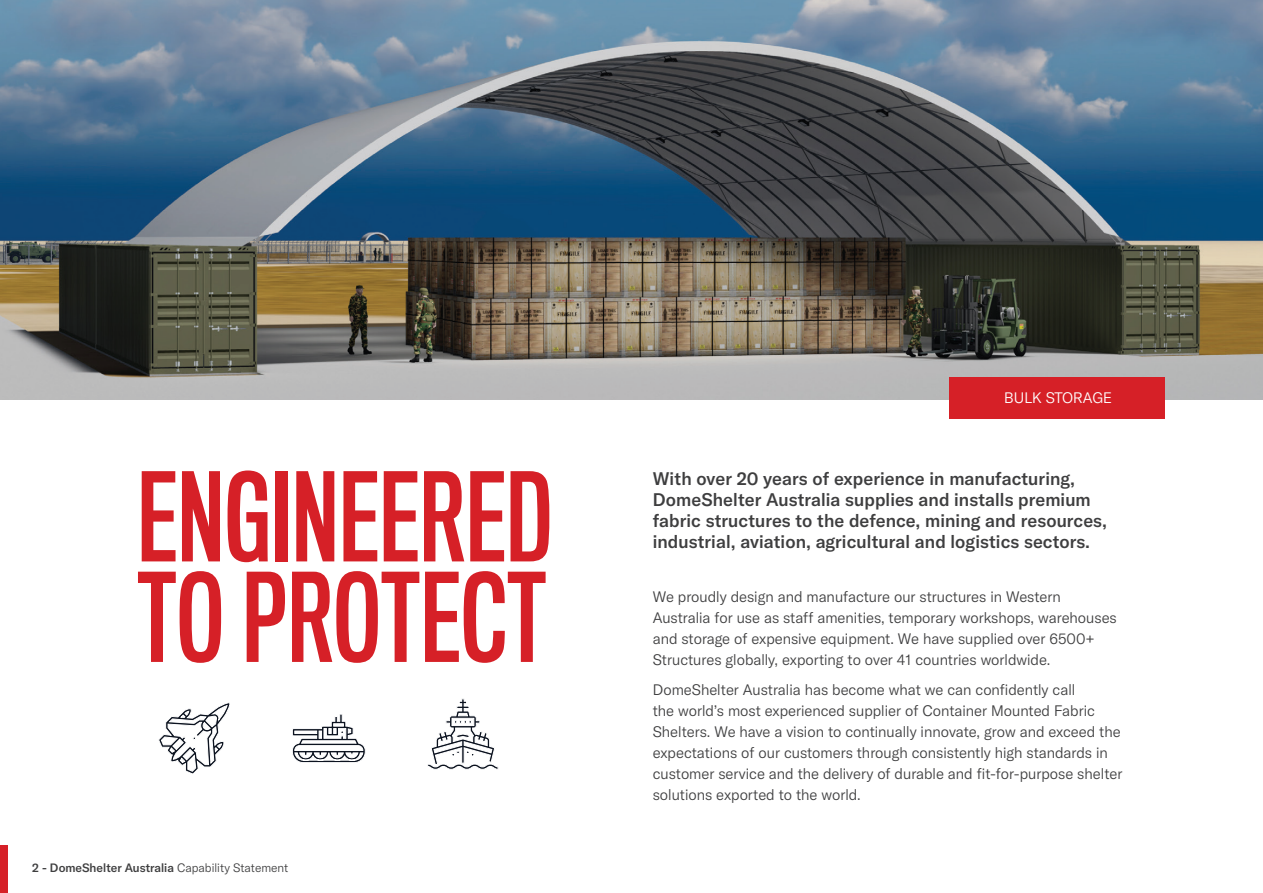
<style>
.page{position:relative;width:1263px;height:893px;background:#fff}
.page>*{position:absolute;margin:0;border:0;box-sizing:border-box;transform-origin:0 0}
.Page_heading{font:113.1px/100.5px "Titling Gothic FB Comp Standard";letter-spacing:.01em;color:#d62027}
.Subheading{font:500 18px/21px "GT America";letter-spacing:.005em;color:#3e3e3f}
.t1{font:300 15px/21px "GT America";color:#3e3e3f}
.t2{font:300 15px "GT America";color:#fff}
.t3{font:500 12px "GT America";color:#3e3e3f}
.s1{font-weight:300}
</style>
<div class="page">
<div style="left:0;top:845px;width:8px;height:48px;background:#d62027"></div>
<img style="left:0;top:0;width:1263px;height:400px">
<div style="left:950px;top:377px;width:215px;height:41px;background:#d62027"></div>
<svg style="left:292px;top:714px;width:74px;height:49px"></svg>
<svg style="left:159px;top:702px;width:71px;height:72px"></svg>
<svg style="left:427px;top:698px;width:71px;height:72px"></svg>
<p class="t2" style="left:1004px;top:389px;width:109px">BULK STORAGE</p>
<p class="Page_heading" style="left:138px;top:470px;width:415px">ENGINEERED<br>TO PROTECT</p>
<p class="Subheading" style="left:653px;top:468px;width:456px">With over 20 years of experience in manufacturing, DomeShelter Australia supplies and installs premium fabric structures to the defence, mining and resources, industrial, aviation, agricultural and logistics sectors.</p>
<p class="t1" style="left:653px;top:586px;width:465px">We proudly design and manufacture our structures in Western Australia for use as staff amenities, temporary workshops, warehouses and storage of expensive equipment. We have supplied over 6500+ Structures globally, exporting to over 41 countries worldwide.</p>
<p class="t1" style="left:653px;top:679px;width:471px">DomeShelter Australia has become what we can confidently call<br>the world’s most experienced supplier of Container Mounted Fabric Shelters. We have a vision to continually innovate, grow and exceed the expectations of our customers through consistently high standards in customer service and the delivery of durable and fit-for-purpose shelter solutions exported to the world.</p>
<p class="t3" style="left:32px;top:861px;width:257px">2 - DomeShelter Australia <span class="s1">Capability Statement</span></p>
</div>
